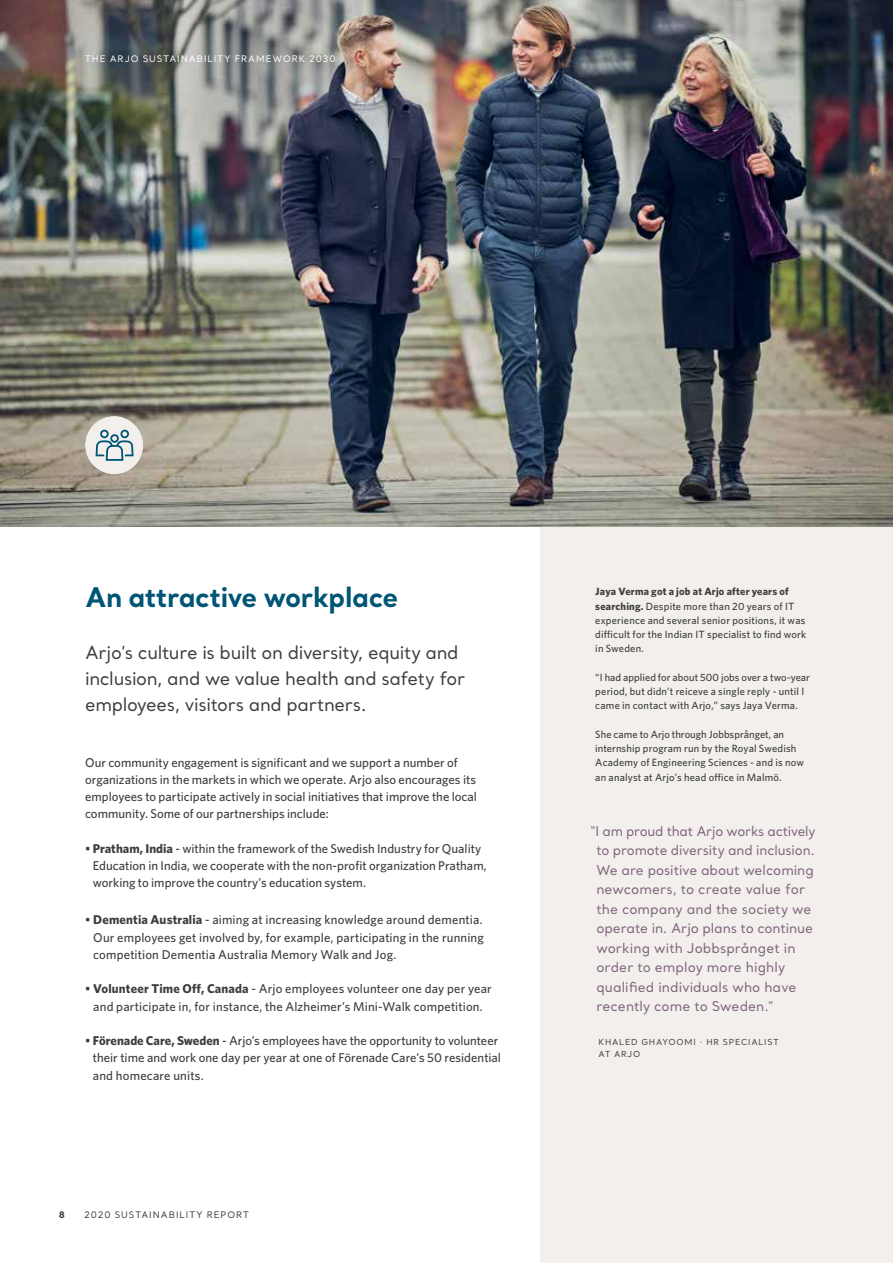
<style>
.page{position:relative;width:893px;height:1263px;background:#fff}
.page>*{position:absolute;margin:0;border:0;box-sizing:border-box;transform-origin:0 0}
.t1{font:700 27px "Santral";letter-spacing:-.015em;color:#005576}
.t2{font:18px/25.8px "Santral";letter-spacing:-.02em;color:#3b3d3e}
.t3{font:13.5px/19.5px "Santral";letter-spacing:-.005em;color:#7e637b}
.t4{font:500 12.75px/17.2px "Whitney";color:#3b3d3e}
.t5{font:500 10.5px/14.2px "Whitney";letter-spacing:.015em;color:#3b3d3e}
.t6{font:9px "Santral";letter-spacing:.105em;color:#fff}
.t7{font:9px "Santral";letter-spacing:.105em;color:#3b3d3e}
.t8{font:700 9px "Santral";color:#3b3d3e}
.t9{font:8.25px/12px "Santral";letter-spacing:.095em;color:#3b3d3e}
.s1{font-weight:700}
</style>
<div class="page">
<div style="left:541px;top:492px;width:352px;height:771px;background:#f2efec"></div>
<img style="left:0;top:0;width:893px;height:526px">
<div style="left:85px;top:416px;width:58px;height:58px;background:#f2efec;border-radius:50%"></div>
<svg style="left:96px;top:430px;width:38px;height:31px"></svg>
<p class="t6" style="left:85px;top:53px;width:252px">THE ARJO SUSTAINABILITY FRAMEWORK 2030</p>
<h1 class="t1" style="left:85px;top:579px;width:315px">An attractive workplace</h1>
<h2 class="t2" style="left:85px;top:639px;width:382px">Arjo’s culture is built on diversity, equity and inclusion, and we value health and safety for employees, visitors and partners.</h2>
<p class="t4" style="left:85px;top:753px;width:394px">Our community engagement is significant and we support a number of organizations in the markets in which we operate. Arjo also encourages its employees to participate actively in social initiatives that improve the local community. Some of our partnerships include:</p>
<p class="t4" style="left:93px;top:840px;width:395px;text-indent:-8px">• <span class="s1">Pratham, India</span> - within the framework of the Swedish Industry for Quality<br>Education in India, we cooperate with the non-profit organization Pratham, working to improve the country’s education system.</p>
<p class="t4" style="left:93px;top:911px;width:392px;text-align:justify;text-indent:-8px">• <span class="s1">Dementia Australia</span> - aiming at increasing knowledge around dementia.<br>Our employees get involved by, for example, participating in the running competition Dementia Australia Memory Walk and Jog.</p>
<p class="t4" style="left:85px;top:980px;width:408px;text-align:center">• <span class="s1">Volunteer Time Off, Canada</span> - Arjo employees volunteer one day per year and participate in, for instance, the Alzheimer’s Mini-Walk competition.</p>
<p class="t4" style="left:93px;top:1032px;width:410px;text-indent:-8px">• <span class="s1">Förenade Care, Sweden</span> - Arjo’s employees have the opportunity to volunteer their time and work one day per year at one of Förenade Care’s 50 residential and homecare units.</p>
<p class="t8" style="left:59px;top:1208px;width:8px">8</p>
<p class="t7" style="left:84px;top:1208px;width:166px">2020 SUSTAINABILITY REPORT</p>
<p class="t5" style="left:595px;top:584px;width:212px"><span class="s1">Jaya Verma got a job at Arjo after years of searching.</span> Despite more than 20 years of IT experience and several senior positions, it was difficult for the Indian IT specialist to find work in Sweden.</p>
<p class="t5" style="left:595px;top:670px;width:216px">“I had applied for about 500 jobs over a two-year period, but didn’t reiceve a single reply - until I came in contact with Arjo,” says Jaya Verma.</p>
<p class="t5" style="left:595px;top:727px;width:210px">She came to Arjo through Jobbsprånget, an internship program run by the Royal Swedish Academy of Engineering Sciences - and is now an analyst at Arjo’s head office in Malmö.</p>
<p class="t3" style="left:596px;top:821px;width:221px;text-indent:-6px">“I am proud that Arjo works actively to promote diversity and inclusion.<br>We are positive about welcoming newcomers, to create value for the company and the society we operate in. Arjo plans to continue working with Jobbsprånget in order to employ more highly qualified individuals who have recently come to Sweden.”</p>
<p class="t9" style="left:598px;top:1035px;width:182px">KHALED GHAYOOMI · HR SPECIALIST<br>AT ARJO</p>
</div>
